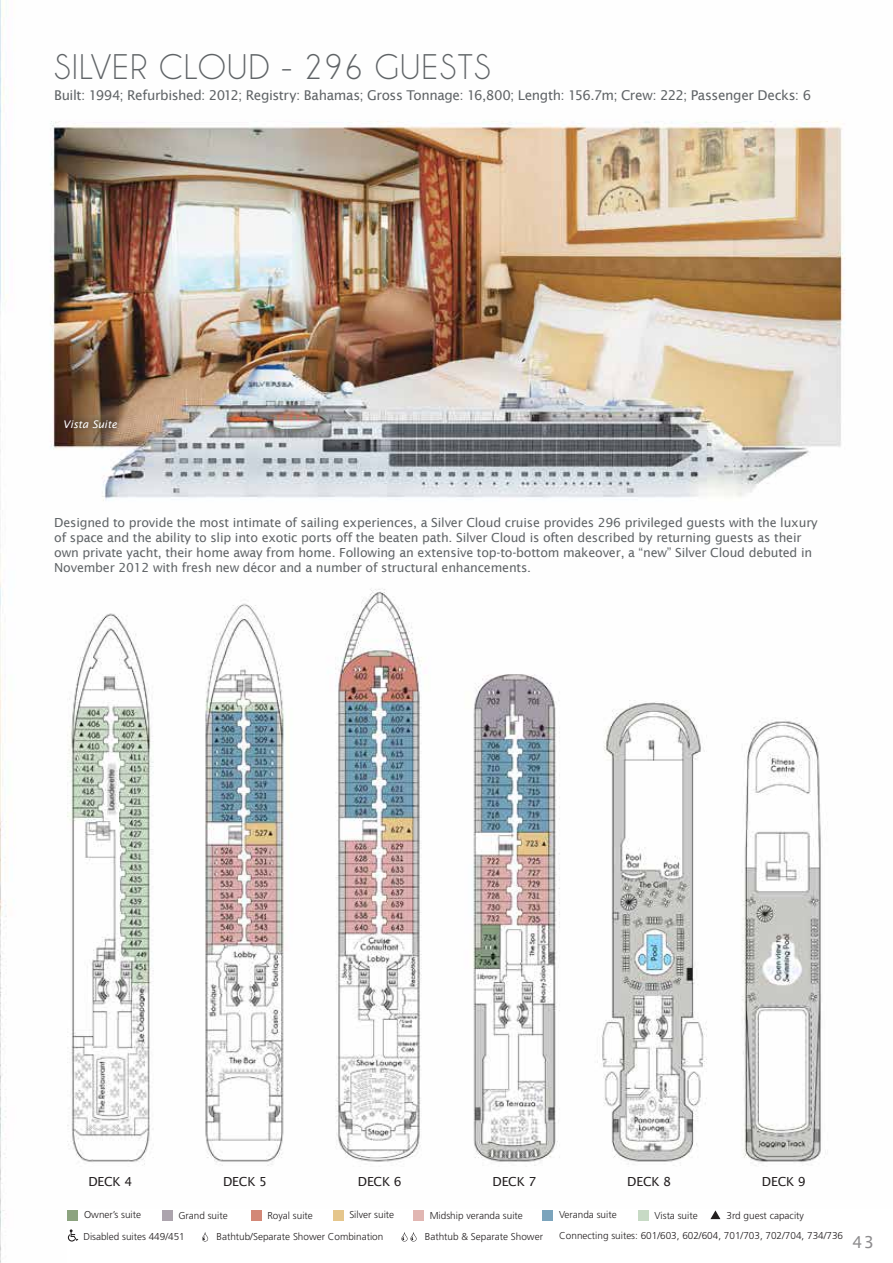
<style>
.page{position:relative;width:893px;height:1263px;background:#fff}
.page>*{position:absolute;margin:0;border:0;box-sizing:border-box;transform-origin:0 0}
.t1{font:36px "Champagne&Limousines";letter-spacing:.04em;color:#606467}
.t2{font:16.5px "Lucida Sans";color:#8d8c8e}
.t3{font:13.5px "Lucida Sans";letter-spacing:-.03em;color:#606467}
.t4{font:12.45px/15px "Lucida Sans";letter-spacing:-.015em;color:#606467}
.t5{font:12.45px "Lucida Sans";letter-spacing:-.015em;color:#231f20}
.t6{font:italic 10.5px "Lucida Sans";color:#fff}
.t7{font:300 10.05px "Frutiger";color:#231f20}
</style>
<div class="page">
<img style="left:0;top:0;width:845px;height:1263px">
<div style="left:57px;top:412px;width:68px;height:24px;background:#231f20;opacity:.29"></div>
<div style="left:68px;top:1210px;width:825px;height:53px;background:#fff"></div>
<div style="left:68px;top:1210px;width:10px;height:10px;background:#8ca37f"></div>
<div style="left:162px;top:1210px;width:10px;height:10px;background:#aca4ad"></div>
<svg style="left:710px;top:1210px;width:10px;height:9px"></svg>
<svg style="left:68px;top:1229px;width:10px;height:12px"></svg>
<div style="left:333px;top:1210px;width:10px;height:10px;background:#e5c68c"></div>
<div style="left:543px;top:1210px;width:10px;height:10px;background:#7ba4bc"></div>
<div style="left:638px;top:1210px;width:10px;height:10px;background:#c7dac5"></div>
<div style="left:251px;top:1210px;width:10px;height:10px;background:#d38877"></div>
<div style="left:414px;top:1210px;width:10px;height:10px;background:#e1b6b2"></div>
<svg style="left:202px;top:1232px;width:6px;height:9px"></svg>
<svg style="left:401px;top:1232px;width:16px;height:9px"></svg>
<h1 class="t1" style="left:54px;top:47px;width:438px">SILVER CLOUD - 296 GUESTS</h1>
<p class="t3" style="left:54px;top:88px;width:758px">Built: 1994; Refurbished: 2012; Registry: Bahamas; Gross Tonnage: 16,800; Length: 156.7m; Crew: 222; Passenger Decks: 6</p>
<p class="t6" style="left:63px;top:418px;width:56px">Vista Suite</p>
<p class="t4" style="left:54px;top:515px;width:765px">Designed to provide the most intimate of sailing experiences, a Silver Cloud cruise provides 296 privileged guests with the luxury of space and the ability to slip into exotic ports off the beaten path. Silver Cloud is often described by returning guests as their own private yacht, their home away from home. Following an extensive top-to-bottom makeover, a “new” Silver Cloud debuted in November 2012 with fresh new décor and a number of structural enhancements.</p>
<p class="t5" style="left:88px;top:1174px;width:45px">DECK 4</p>
<p class="t5" style="left:223px;top:1174px;width:45px">DECK 5</p>
<p class="t5" style="left:358px;top:1174px;width:45px">DECK 6</p>
<p class="t5" style="left:493px;top:1174px;width:45px">DECK 7</p>
<p class="t5" style="left:627px;top:1174px;width:45px">DECK 8</p>
<p class="t5" style="left:762px;top:1174px;width:45px">DECK 9</p>
<p class="t7" style="left:267px;top:1209px;width:47px">Royal suite</p>
<p class="t7" style="left:349px;top:1209px;width:46px">Silver suite</p>
<p class="t7" style="left:430px;top:1209px;width:95px">Midship veranda suite</p>
<p class="t7" style="left:559px;top:1209px;width:59px">Veranda suite</p>
<p class="t7" style="left:654px;top:1209px;width:45px">Vista suite</p>
<p class="t7" style="left:216px;top:1231px;width:168px">Bathtub/Separate Shower Combination</p>
<p class="t7" style="left:425px;top:1231px;width:120px">Bathtub &amp; Separate Shower</p>
<h2 class="t2" style="left:852px;top:1233px;width:24px">43</h2>
<p class="t7" style="left:84px;top:1209px;width:59px">Owner’s suite</p>
<p class="t7" style="left:178px;top:1209px;width:51px">Grand suite</p>
<p class="t7" style="left:727px;top:1210px;width:79px">3rd guest capacity</p>
<p class="t7" style="left:83px;top:1231px;width:103px">Disabled suites 449/451</p>
<p class="t7" style="left:559px;top:1230px;width:285px">Connecting suites: 601/603, 602/604, 701/703, 702/704, 734/736</p>
</div>
